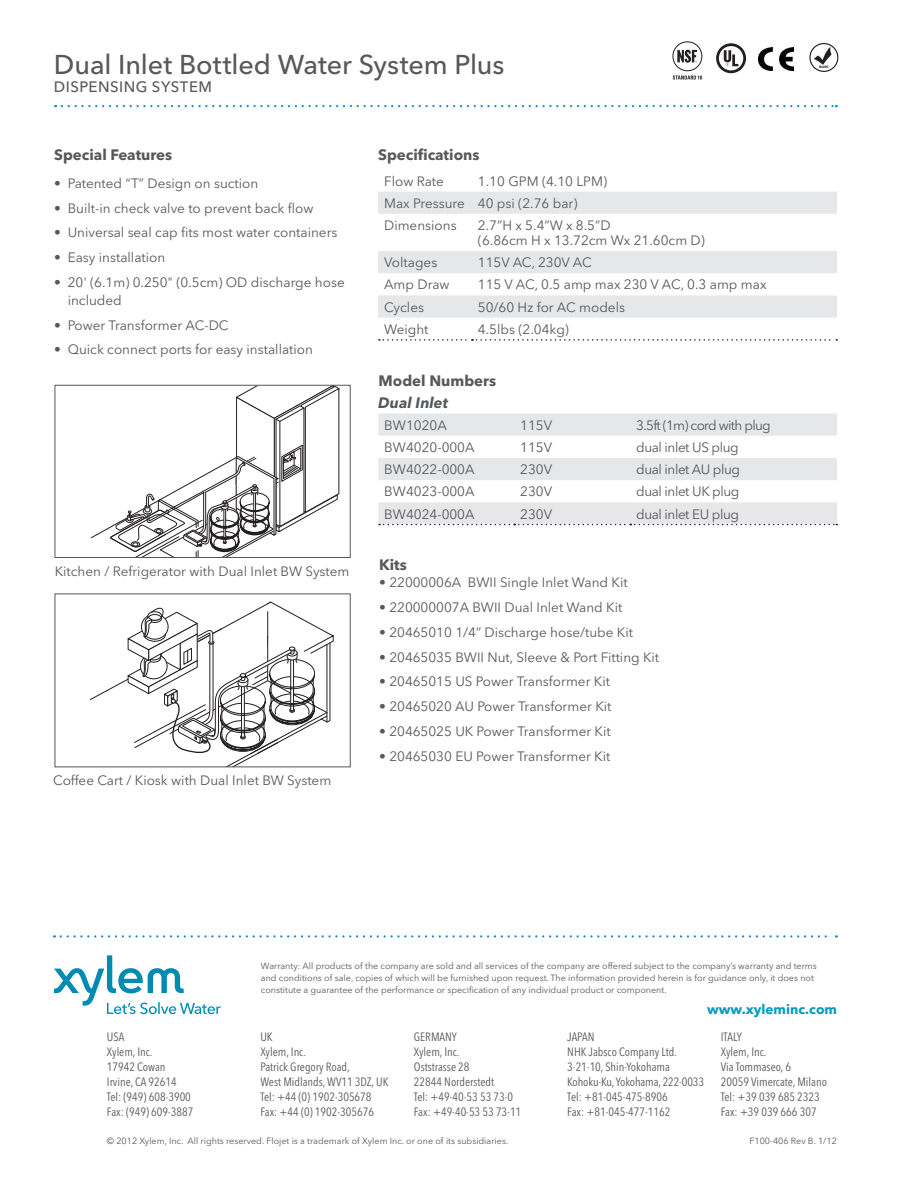
<style>
.page{position:relative;width:918px;height:1188px;background:#fff}
.page>*{position:absolute;margin:0;border:0;box-sizing:border-box;transform-origin:0 0}
.t1{font:500 27px "Avenir Next LT Pro";letter-spacing:-.005em;color:#57585a}
.t2{font:700 15px "Avenir Next LT Pro";color:#57585a}
.t3{font:500 15px "Avenir Next LT Pro";letter-spacing:.03em;color:#57585a}
.t4{font:italic 700 15px "Avenir Next LT Pro";color:#57585a}
.t5{font:13.5px/22.2px "Avenir Next LT Pro";color:#57585a}
.t6{font:13.5px "Avenir Next LT Pro";letter-spacing:-.03em;color:#57585a}
.t7{font:13.5px "Avenir Next LT Pro";letter-spacing:-.05em;color:#57585a}
.t8{font:700 13.5px "Avenir Next LT Pro";color:#049bbf}
.t9{font:condensed 12px/15px "Avenir Next LT Pro";color:#57585a}
.t10{font:9px/12px "Avenir Next LT Pro";color:#57585a}
.t11{font:700 3.15px "Verdana";color:#231f20}
</style>
<div class="page">
<svg style="left:62px;top:105px;width:775px;height:2px"></svg>
<svg style="left:54px;top:955px;width:167px;height:59px"></svg>
<svg style="left:61px;top:935px;width:776px;height:2px"></svg>
<svg style="left:378px;top:192px;width:459px;height:126px;fill:#e6e7e9"></svg>
<svg style="left:379px;top:339px;width:458px;height:2px"></svg>
<img style="left:758px;top:47px;width:35px;height:23px">
<svg style="left:716px;top:43px;width:30px;height:30px"></svg>
<div style="left:673px;top:42px;width:29px;height:29px;border:1px solid #231f20;border-radius:50%"></div>
<svg style="left:677px;top:50px;width:20px;height:13px"></svg>
<svg style="left:673px;top:75px;width:29px;height:5px"></svg>
<div style="left:809px;top:43px;width:29px;height:29px;border:1px solid #231f20;border-radius:50%"></div>
<svg style="left:814px;top:47px;width:18px;height:18px"></svg>
<svg style="left:378px;top:413px;width:459px;height:112px;fill:#e6e7e9"></svg>
<svg style="left:379px;top:524px;width:458px;height:1px"></svg>
<svg style="left:90px;top:602px;width:244px;height:163px"></svg>
<svg style="left:91px;top:384px;width:248px;height:172px"></svg>
<div style="left:55px;top:385px;width:295px;height:173px;border:1px solid #57585a"></div>
<h1 class="t1" style="left:54px;top:49px;width:452px">Dual Inlet Bottled Water System Plus</h1>
<p class="t3" style="left:54px;top:78px;width:160px">DISPENSING SYSTEM</p>
<p class="t2" style="left:54px;top:145px;width:119px">Special Features</p>
<p class="t2" style="left:378px;top:145px;width:103px">Specifications</p>
<p class="t5" style="left:54px;top:172px;width:206px">• Patented “T” Design on suction</p>
<p class="t5" style="left:54px;top:197px;width:261px">• Built-in check valve to prevent back flow</p>
<p class="t5" style="left:54px;top:221px;width:285px">• Universal seal cap fits most water containers</p>
<p class="t5" style="left:54px;top:246px;width:112px">• Easy installation</p>
<p class="t5" style="left:68px;top:273px;width:279px;line-height:18px;text-indent:-14px">• 20' (6.1m) 0.250" (0.5cm) OD discharge hose included</p>
<p class="t5" style="left:54px;top:314px;width:176px">• Power Transformer AC-DC</p>
<p class="t5" style="left:54px;top:338px;width:260px">• Quick connect ports for easy installation</p>
<p class="t5" style="left:384px;top:170px;width:61px">Flow Rate</p>
<p class="t5" style="left:384px;top:170px;width:225px;text-indent:94px">1.10 GPM (4.10 LPM)<br>Max Pressure 40 psi (2.76 bar)<br>Dimensions</p>
<p class="t5" style="left:478px;top:218px;width:228px;line-height:15px">2.7”H x 5.4”W x 8.5”D<br>(6.86cm H x 13.72cm Wx 21.60cm D)</p>
<p class="t5" style="left:384px;top:251px;width:55px">Voltages</p>
<p class="t5" style="left:478px;top:251px;width:115px">115V AC, 230V AC</p>
<p class="t5" style="left:384px;top:274px;width:67px">Amp Draw</p>
<p class="t5" style="left:478px;top:274px;width:290px">115 V AC, 0.5 amp max 230 V AC, 0.3 amp max</p>
<p class="t5" style="left:384px;top:296px;width:41px">Cycles</p>
<p class="t5" style="left:478px;top:296px;width:149px">50/60 Hz for AC models</p>
<p class="t5" style="left:384px;top:318px;width:46px">Weight</p>
<p class="t5" style="left:478px;top:318px;width:93px">4.5lbs (2.04kg)</p>
<p class="t2" style="left:379px;top:372px;width:119px">Model Numbers</p>
<p class="t5" style="left:55px;top:560px;width:296px">Kitchen / Refrigerator with Dual Inlet BW System</p>
<p class="t5" style="left:53px;top:769px;width:280px">Coffee Cart / Kiosk with Dual Inlet BW System</p>
<p class="t4" style="left:378px;top:393px;width:71px">Dual Inlet</p>
<p class="t5" style="left:384px;top:414px;width:64px">BW1020A</p>
<p class="t5" style="left:520px;top:414px;width:33px">115V</p>
<p class="t7" style="left:636px;top:417px;width:136px">3.5ft (1m) cord with plug</p>
<p class="t5" style="left:384px;top:436px;width:92px">BW4020-000A</p>
<p class="t5" style="left:520px;top:436px;width:33px">115V</p>
<p class="t6" style="left:636px;top:439px;width:104px">dual inlet US plug</p>
<p class="t5" style="left:384px;top:458px;width:92px">BW4022-000A</p>
<p class="t5" style="left:520px;top:458px;width:33px">230V</p>
<p class="t6" style="left:636px;top:461px;width:105px">dual inlet AU plug</p>
<p class="t5" style="left:384px;top:481px;width:92px">BW4023-000A</p>
<p class="t5" style="left:520px;top:481px;width:33px">230V</p>
<p class="t6" style="left:636px;top:484px;width:105px">dual inlet UK plug</p>
<p class="t5" style="left:384px;top:503px;width:92px">BW4024-000A</p>
<p class="t5" style="left:520px;top:503px;width:33px">230V</p>
<p class="t6" style="left:636px;top:506px;width:104px">dual inlet EU plug</p>
<p class="t2" style="left:379px;top:555px;width:29px">Kits</p>
<p class="t5" style="left:379px;top:572px;width:250px">• 22000006A BWII Single Inlet Wand Kit</p>
<p class="t5" style="left:379px;top:596px;width:245px">• 220000007A BWII Dual Inlet Wand Kit</p>
<p class="t5" style="left:379px;top:621px;width:255px">• 20465010 1/4” Discharge hose/tube Kit</p>
<p class="t5" style="left:379px;top:646px;width:282px">• 20465035 BWII Nut, Sleeve &amp; Port Fitting Kit</p>
<p class="t5" style="left:379px;top:671px;width:232px">• 20465015 US Power Transformer Kit</p>
<p class="t5" style="left:379px;top:695px;width:234px">• 20465020 AU Power Transformer Kit</p>
<p class="t5" style="left:379px;top:720px;width:233px">• 20465025 UK Power Transformer Kit</p>
<p class="t5" style="left:379px;top:745px;width:233px">• 20465030 EU Power Transformer Kit</p>
<p class="t11" style="left:819px;top:65px;width:11px">RoHS</p>
<p class="t10" style="left:261px;top:960px;width:557px">Warranty: All products of the company are sold and all services of the company are offered subject to the company’s warranty and terms and conditions of sale, copies of which will be furnished upon request. The information provided herein is for guidance only, it does not constitute a guarantee of the performance or specification of any individual product or component.</p>
<p class="t8" style="left:707px;top:1001px;width:132px">www.xyleminc.com</p>
<p class="t9" style="left:107px;top:1029px;width:88px">USA<br>Xylem, Inc.<br>17942 Cowan<br>Irvine, CA 92614<br>Tel: (949) 608-3900<br>Fax: (949) 609-3887</p>
<p class="t9" style="left:260px;top:1029px;width:130px">UK<br>Xylem, Inc.<br>Patrick Gregory Road,<br>West Midlands, WV11 3DZ, UK<br>Tel: +44 (0) 1902-305678<br>Fax: +44 (0) 1902-305676</p>
<p class="t9" style="left:414px;top:1029px;width:109px">GERMANY<br>Xylem, Inc.<br>Oststrasse 28<br>22844 Norderstedt<br>Tel: +49-40-53 53 73-0<br>Fax: +49-40-53 53 73-11</p>
<p class="t9" style="left:567px;top:1029px;width:138px">JAPAN<br>NHK Jabsco Company Ltd.<br>3-21-10, Shin-Yokohama<br>Kohoku-Ku, Yokohama, 222-0033<br>Tel: +81-045-475-8906<br>Fax: +81-045-477-1162</p>
<p class="t9" style="left:721px;top:1029px;width:108px">ITALY<br>Xylem, Inc.<br>Via Tommaseo, 6<br>20059 Vimercate, Milano<br>Tel: +39 039 685 2323<br>Fax: +39 039 666 307</p>
<p class="t10" style="left:107px;top:1135px;width:403px">© 2012 Xylem, Inc. All rights reserved. Flojet is a trademark of Xylem Inc. or one of its subsidiaries.</p>
<p class="t10" style="left:749px;top:1135px;width:89px">F100-406 Rev B. 1/12</p>
</div>
